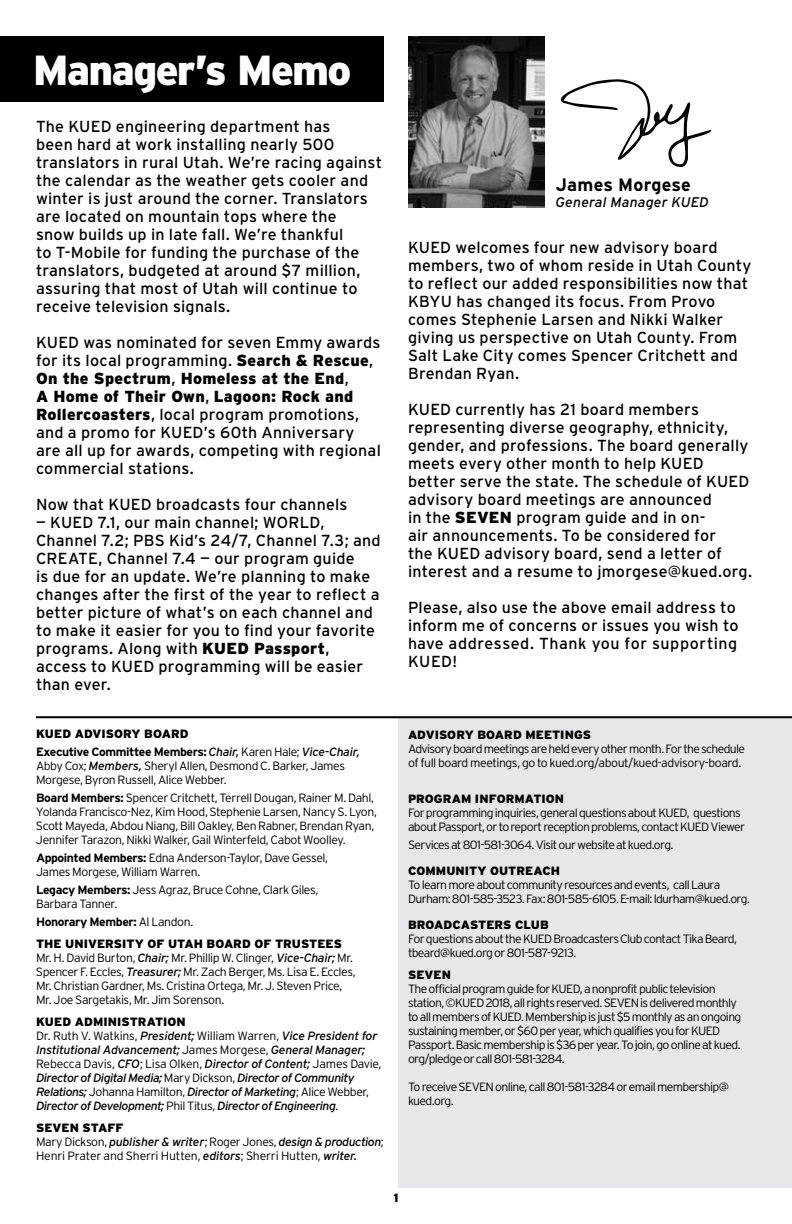
<style>
.page{position:relative;width:792px;height:1224px;background:#fff}
.page>*{position:absolute;margin:0;border:0;box-sizing:border-box;transform-origin:0 0}
.t1{font:900 42px "PBS Explorer";letter-spacing:-.04em;color:#fff}
.t2{font:700 18px "PBS Explorer";letter-spacing:.005em;color:#000}
.t3{font:16px/18px "PBS Explorer";letter-spacing:.015em;color:#000}
.t4{font:italic 14px "PBS Explorer";letter-spacing:.015em;color:#000}
.t5{font:300 12px/14px "PBS Explorer";letter-spacing:-.05em;color:#000}
.t6{font:italic 12px/14px "PBS Explorer";letter-spacing:-.035em;color:#000}
.t7{font:900 12px/22px "PBS Explorer";color:#000}
.t8{font:300 12px/14px "PBS Explorer";letter-spacing:-.015em;color:#000}
.t9{font:700 12px/18px "PBS Explorer";letter-spacing:-.035em;color:#000}
.s1{font-weight:900}
.s2{font-weight:400;font-style:italic}
.s3{font-weight:300}
.s4{font-weight:700}
.s5{font-weight:900;font-style:normal}
.s6{font-weight:300;font-style:normal}
</style>
<div class="page">
<div style="left:398px;top:717px;width:394px;height:471px;background:#e6e7e8"></div>
<img style="left:408px;top:36px;width:137px;height:171px">
<div style="left:0;top:36px;width:384px;height:65px;background:#000"></div>
<svg style="left:560px;top:79px;width:151px;height:88px"></svg>
<hr style="left:36px;top:716px;width:756px;height:2px;background:#000">
<h1 class="t1" style="left:33px;top:46px;width:320px">Manager’s Memo</h1>
<p class="t3" style="left:36px;top:118px;width:348px">The KUED engineering department has<br>been hard at work installing nearly 500 translators in rural Utah. We’re racing against the calendar as the weather gets cooler and winter is just around the corner. Translators are located on mountain tops where the<br>snow builds up in late fall. We’re thankful<br>to T-Mobile for funding the purchase of the translators, budgeted at around $7 million, assuring that most of Utah will continue to receive television signals.</p>
<p class="t3" style="left:36px;top:334px;width:346px">KUED was nominated for seven Emmy awards for its local programming. <span class="s1">Search &amp; Rescue</span>, <span class="s1">On the Spectrum</span>, <span class="s1">Homeless at the End</span>,<br><span class="s1">A Home of Their Own</span>, <span class="s1">Lagoon: Rock and Rollercoasters</span>, local program promotions, and a promo for KUED’s 60th Anniversary are all up for awards, competing with regional commercial stations.</p>
<p class="t3" style="left:36px;top:496px;width:313px">Now that KUED broadcasts four channels</p>
<p class="t3" style="left:36px;top:514px;width:346px">— KUED 7.1, our main channel; WORLD, Channel 7.2; PBS Kid’s 24/7, Channel 7.3; and CREATE, Channel 7.4 — our program guide<br>is due for an update. We’re planning to make changes after the first of the year to reflect a better picture of what’s on each channel and to make it easier for you to find your favorite programs. Along with <span class="s1">KUED Passport</span>, access to KUED programming will be easier than ever.</p>
<p class="t2" style="left:556px;top:175px;width:137px">James Morgese</p>
<p class="t4" style="left:556px;top:195px;width:155px">General Manager KUED</p>
<p class="t3" style="left:408px;top:239px;width:345px">KUED welcomes four new advisory board members, two of whom reside in Utah County to reflect our added responsibilities now that KBYU has changed its focus. From Provo comes Stephenie Larsen and Nikki Walker giving us perspective on Utah County. From Salt Lake City comes Spencer Critchett and Brendan Ryan.</p>
<p class="t3" style="left:408px;top:401px;width:346px">KUED currently has 21 board members representing diverse geography, ethnicity, gender, and professions. The board generally meets every other month to help KUED better serve the state. The schedule of KUED advisory board meetings are announced<br>in the <span class="s1">SEVEN</span> program guide and in on-<br>air announcements. To be considered for<br>the KUED advisory board, send a letter of interest and a resume to jmorgese@kued.org.</p>
<p class="t3" style="left:408px;top:599px;width:332px">Please, also use the above email address to inform me of concerns or issues you wish to have addressed. Thank you for supporting<br>KUED!</p>
<p class="t9" style="left:36px;top:724px;width:325px"><span class="s1">KUED ADVISORY BOARD<br></span>Executive Committee Members: <span class="s2">Chair,</span> <span class="s3">Karen Hale;</span> <span class="s2">Vice-Chair,</span></p>
<p class="t5" style="left:36px;top:758px;width:311px">Abby Cox; <span class="s2">Members,</span> Sheryl Allen, Desmond C. Barker, James<br>Morgese, Byron Russell, Alice Webber.</p>
<p class="t5" style="left:36px;top:790px;width:342px"><span class="s4">Board Members:</span> Spencer Critchett, Terrell Dougan, Rainer M. Dahl, Yolanda Francisco-Nez, Kim Hood, Stephenie Larsen, Nancy S. Lyon, Scott Mayeda, Abdou Niang, Bill Oakley, Ben Rabner, Brendan Ryan, Jennifer Tarazon, Nikki Walker, Gail Winterfeld, Cabot Woolley.</p>
<p class="t5" style="left:36px;top:850px;width:294px"><span class="s4">Appointed Members:</span> Edna Anderson-Taylor, Dave Gessel,<br>James Morgese, William Warren.</p>
<p class="t5" style="left:36px;top:882px;width:284px"><span class="s4">Legacy Members:</span> Jess Agraz, Bruce Cohne, Clark Giles,<br>Barbara Tanner.</p>
<p class="t7" style="left:36px;top:910px;width:308px"><span class="s4">Honorary Member:</span> <span class="s3">Al Landon.<br></span>THE UNIVERSITY OF UTAH BOARD OF TRUSTEES</p>
<p class="t5" style="left:36px;top:950px;width:321px">Mr. H. David Burton, <span class="s2">Chair;</span> Mr. Phillip W. Clinger, <span class="s2">Vice-Chair;</span> Mr.<br>Spencer F. Eccles, <span class="s2">Treasurer;</span> Mr. Zach Berger, Ms. Lisa E. Eccles, Mr. Christian Gardner, Ms. Cristina Ortega, Mr. J. Steven Price, Mr. Joe Sargetakis, Mr. Jim Sorenson.</p>
<p class="t6" style="left:36px;top:1014px;width:347px"><span class="s5">KUED ADMINISTRATION<br></span><span class="s6">Dr. Ruth V. Watkins,</span> President; <span class="s6">William Warren,</span> Vice President for Institutional Advancement; <span class="s6">James Morgese,</span> General Manager; <span class="s6">Rebecca Davis,</span> CFO<span class="s6">; Lisa Olken,</span> Director of Content; <span class="s6">James Davie, </span>Director of Digital Media; <span class="s6">Mary Dickson,</span> Director of Community Relations; <span class="s6">Johanna Hamilton,</span> Director of Marketing<span class="s6">; Alice Webber, </span>Director of Development; <span class="s6">Phil Titus,</span> Director of Engineering<span class="s6">.</span></p>
<p class="t8" style="left:36px;top:1120px;width:349px"><span class="s1">SEVEN STAFF<br></span>Mary Dickson, <span class="s2">publisher &amp; writer</span>; Roger Jones, <span class="s2">design &amp; production</span>;<br>Henri Prater and Sherri Hutten, <span class="s2">editors</span>; Sherri Hutten, <span class="s2">writer.</span></p>
<p class="t7" style="left:408px;top:724px;width:185px">ADVISORY BOARD MEETINGS</p>
<p class="t5" style="left:408px;top:742px;width:339px">Advisory board meetings are held every other month. For the schedule of full board meetings, go to kued.org/about/kued-advisory-board.</p>
<p class="t7" style="left:408px;top:788px;width:158px">PROGRAM INFORMATION</p>
<p class="t5" style="left:408px;top:806px;width:339px">For programming inquiries, general questions about KUED, questions about Passport, or to report reception problems, contact KUED Viewer</p>
<p class="t5" style="left:408px;top:838px;width:267px">Services at 801-581-3064. Visit our website at kued.org.</p>
<p class="t7" style="left:408px;top:860px;width:154px">COMMUNITY OUTREACH</p>
<p class="t5" style="left:408px;top:878px;width:344px">To learn more about community resources and events, call Laura<br>Durham: 801-585-3523. Fax: 801-585-6105. E-mail: ldurham@kued.org.</p>
<p class="t7" style="left:408px;top:914px;width:143px">BROADCASTERS CLUB</p>
<p class="t5" style="left:408px;top:932px;width:331px">For questions about the KUED Broadcasters Club contact Tika Beard, tbeard@kued.org or 801-587-9213.</p>
<p class="t7" style="left:408px;top:964px;width:45px">SEVEN</p>
<p class="t5" style="left:408px;top:982px;width:335px">The official program guide for KUED, a nonprofit public television station, ©KUED 2018, all rights reserved. SEVEN is delivered monthly to all members of KUED. Membership is just $5 monthly as an ongoing sustaining member, or $60 per year, which qualifies you for KUED Passport. Basic membership is $36 per year. To join, go online at kued. org/pledge or call 801-581-3284.</p>
<p class="t5" style="left:408px;top:1080px;width:322px">To receive SEVEN online, call 801-581-3284 or email membership@ kued.org.</p>
<p class="t7" style="left:393px;top:1186px;width:7px">1</p>
</div>
